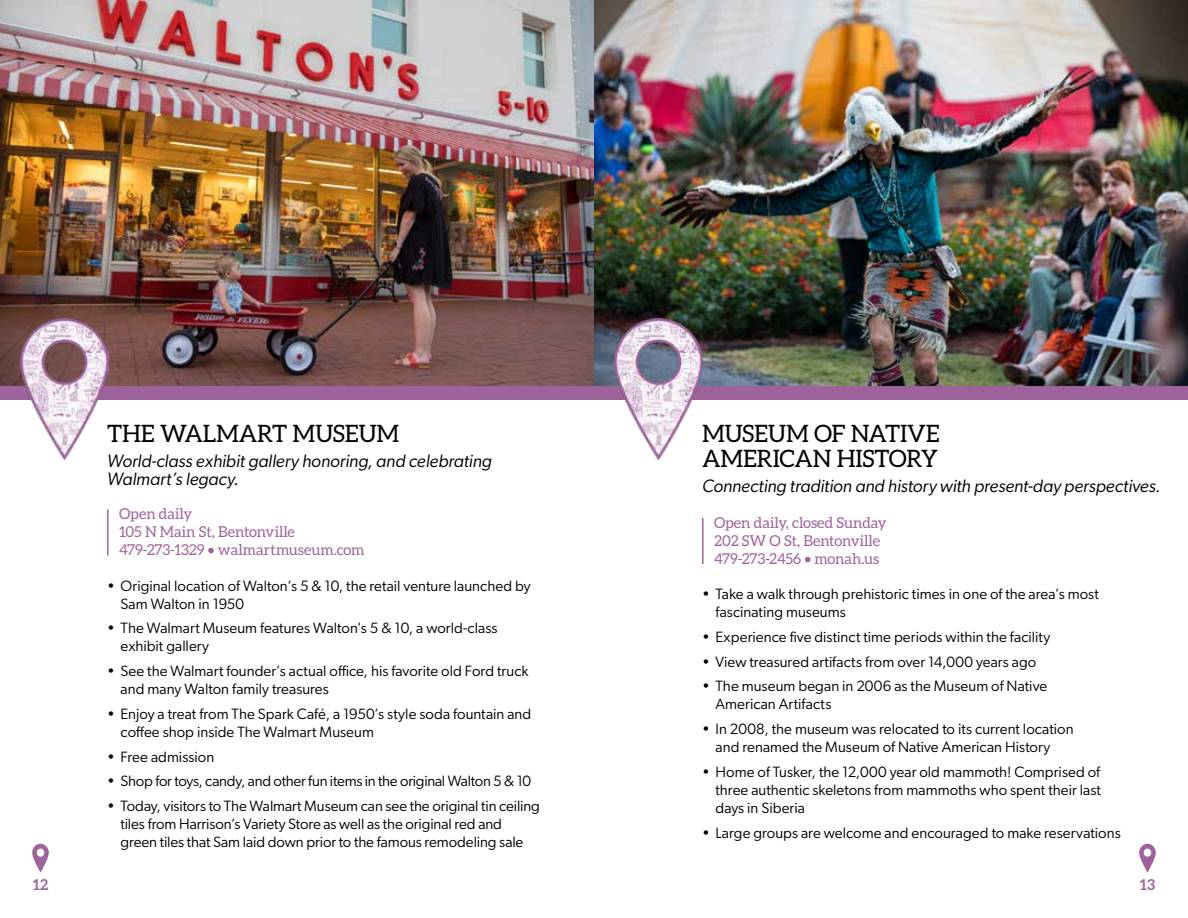
<style>
.page{position:relative;width:1188px;height:918px;background:#fff}
.page>*{position:absolute;margin:0;border:0;box-sizing:border-box;transform-origin:0 0}
.t1{font:24px/25.5px "Aleo";letter-spacing:-.01em;color:#000}
.t2{font:italic 18px/18px "Gibson";letter-spacing:-.005em;color:#000}
.t3{font:15px/18px "Gibson";color:#000}
.t4{font:15px/18px "Aleo";letter-spacing:-.005em;color:#9f639c}
.t5{font:700 15px "Aleo";color:#9f639c}
</style>
<div class="page">
<svg style="left:1139px;top:844px;width:17px;height:29px"></svg>
<svg style="left:32px;top:844px;width:17px;height:29px"></svg>
<img style="left:0;top:0;width:1188px;height:386px">
<div style="left:594px;top:386px;width:594px;height:14px;background:#9f639c"></div>
<div style="left:0;top:386px;width:594px;height:14px;background:#9f639c"></div>
<img style="left:615px;top:319px;width:87px;height:140px">
<img style="left:21px;top:319px;width:87px;height:140px">
<hr style="left:107px;top:509px;width:2px;height:46px;background:#9e639c">
<hr style="left:702px;top:518px;width:2px;height:46px;background:#9e639c">
<h1 class="t1" style="left:107px;top:420px;width:294px">THE WALMART MUSEUM</h1>
<p class="t2" style="left:107px;top:451px;width:386px">World-class exhibit gallery honoring, and celebrating<br>Walmart’s legacy.</p>
<h1 class="t1" style="left:702px;top:420px;width:239px">MUSEUM OF NATIVE<br>AMERICAN HISTORY</h1>
<p class="t2" style="left:702px;top:477px;width:460px">Connecting tradition and history with present-day perspectives.</p>
<p class="t4" style="left:119px;top:505px;width:247px">Open daily<br>105 N Main St, Bentonville<br>479-273-1329 • walmartmuseum.com</p>
<p class="t4" style="left:714px;top:513px;width:174px">Open daily, closed Sunday<br>202 SW O St, Bentonville<br>479-273-2456 • monah.us</p>
<p class="t3" style="left:121px;top:576px;width:412px;text-indent:-14px">• Original location of Walton’s 5 &amp; 10, the retail venture launched by<br>Sam Walton in 1950</p>
<p class="t3" style="left:121px;top:619px;width:379px;text-indent:-14px">• The Walmart Museum features Walton's 5 &amp; 10, a world-class exhibit gallery</p>
<p class="t3" style="left:121px;top:662px;width:409px;text-indent:-14px">• See the Walmart founder’s actual office, his favorite old Ford truck and many Walton family treasures</p>
<p class="t3" style="left:121px;top:705px;width:412px;text-indent:-14px">• Enjoy a treat from The Spark Café, a 1950’s style soda fountain and coffee shop inside The Walmart Museum</p>
<p class="t3" style="left:107px;top:747px;width:109px">• Free admission</p>
<p class="t3" style="left:107px;top:772px;width:426px">• Shop for toys, candy, and other fun items in the original Walton 5 &amp; 10</p>
<p class="t3" style="left:121px;top:797px;width:421px;text-indent:-14px">• Today, visitors to The Walmart Museum can see the original tin ceiling tiles from Harrison’s Variety Store as well as the original red and green tiles that Sam laid down prior to the famous remodeling sale</p>
<p class="t3" style="left:716px;top:585px;width:385px;text-indent:-14px">• Take a walk through prehistoric times in one of the area’s most fascinating museums</p>
<p class="t3" style="left:702px;top:628px;width:350px">• Experience five distinct time periods within the facility</p>
<p class="t3" style="left:702px;top:652px;width:336px">• View treasured artifacts from over 14,000 years ago</p>
<p class="t3" style="left:716px;top:677px;width:333px;text-indent:-14px">• The museum began in 2006 as the Museum of Native<br>American Artifacts</p>
<p class="t3" style="left:716px;top:720px;width:360px;text-indent:-14px">• In 2008, the museum was relocated to its current location and renamed the Museum of Native American History</p>
<p class="t3" style="left:716px;top:763px;width:387px;text-align:justify;text-indent:-14px">• Home of Tusker, the 12,000 year old mammoth! Comprised of three authentic skeletons from mammoths who spent their last days in Siberia</p>
<p class="t3" style="left:702px;top:823px;width:420px">• Large groups are welcome and encouraged to make reservations</p>
<p class="t5" style="left:33px;top:876px;width:17px">12</p>
<p class="t5" style="left:1140px;top:876px;width:17px">13</p>
</div>
